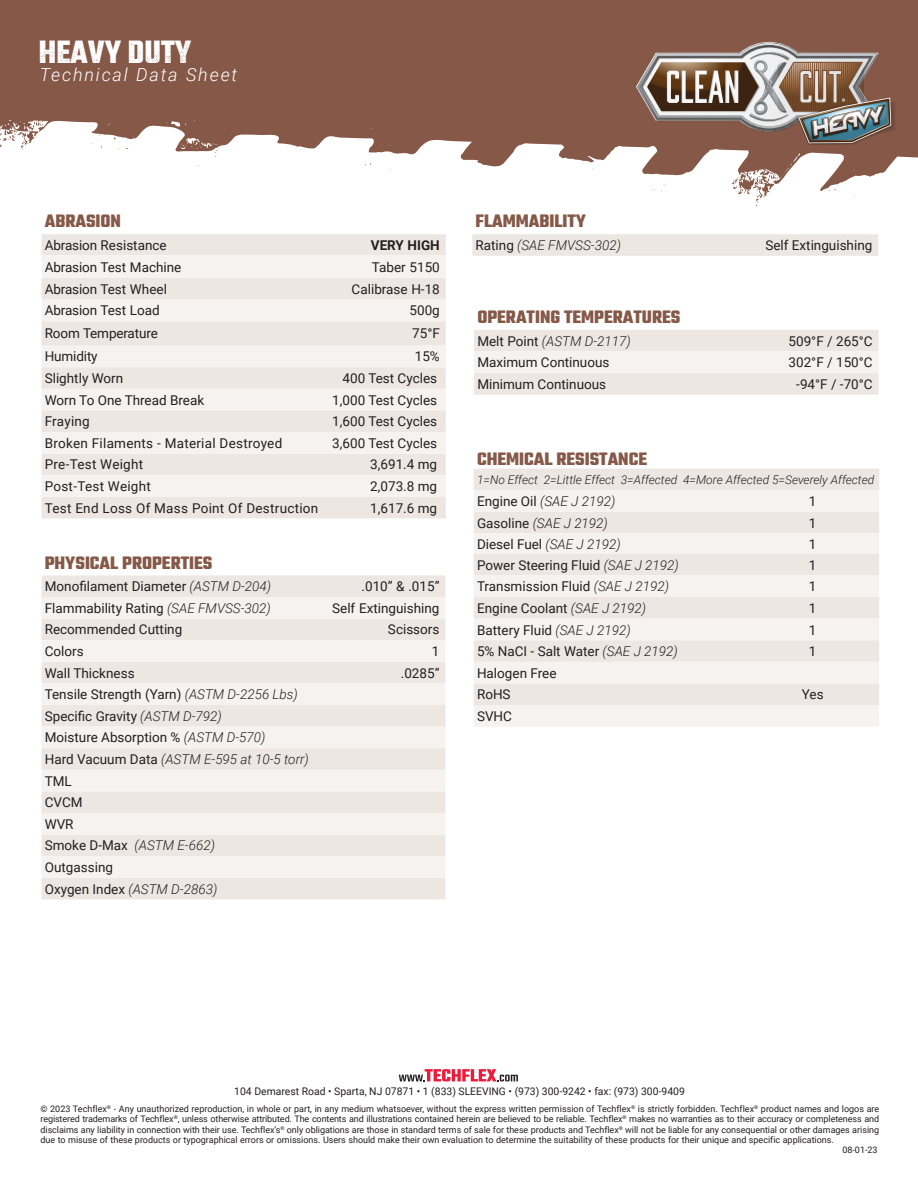
<style>
.page{position:relative;width:918px;height:1188px;background:#fff}
.page>*{position:absolute;margin:0;border:0;box-sizing:border-box;transform-origin:0 0}
.t1{font:700 34.95px "Teko";color:#fff;scale:.91 1}
.t2{font:700 19.5px "Teko";color:#855847}
.t3{font:italic 300 18px "Roboto";letter-spacing:.1em;color:#fff}
.Physical_top{font:13.5px "Roboto";color:#231f20}
.Physical_top-2{font:italic 300 13.5px "Roboto";color:#231f20}
.Physical_top-3{font:13.5px "Roboto";letter-spacing:.02em;color:#231f20}
.t4{font:700 13.5px "Roboto";color:#231f20}
.t5{font:italic 300 12px "Roboto";color:#231f20}
.t6{font:10.5px "Roboto";color:#231f20}
.t7{font:9px/10.5px "Roboto";color:#231f20;text-align:justify}
.s1{font-weight:300;font-style:italic}
.s2{font-weight:400;font-style:normal}
</style>
<div class="page">
<svg style="left:0;top:0;width:918px;height:207px;fill:#855847"></svg>
<svg style="left:365px;top:163px;width:6px;height:2px"></svg>
<svg style="left:215px;top:147px;width:7px;height:10px"></svg>
<svg style="left:99px;top:126px;width:32px;height:24px"></svg>
<svg style="left:0;top:121px;width:43px;height:28px"></svg>
<div style="left:41px;top:41px;width:79px;height:22px;background:#855847"></div>
<svg style="left:130px;top:41px;width:60px;height:22px"></svg>
<svg style="left:399px;top:1069px;width:119px;height:12px"></svg>
<div style="left:472px;top:234px;width:406px;height:22px;background:#ede7e3"></div>
<svg style="left:474px;top:330px;width:405px;height:65px"></svg>
<div style="left:42px;top:575px;width:403px;height:324px;background:#ede7e3"></div>
<svg style="left:42px;top:597px;width:403px;height:281px;fill:#f5f2f0"></svg>
<div style="left:474px;top:469px;width:405px;height:21px;background:#ede7e3"></div>
<svg style="left:474px;top:490px;width:405px;height:236px;fill:#f5f2f0"></svg>
<div style="left:42px;top:234px;width:404px;height:284px;background:#ede7e3"></div>
<svg style="left:42px;top:255px;width:404px;height:242px;fill:#f5f2f0"></svg>
<img style="left:785px;top:89px;width:121px;height:68px">
<svg style="left:636px;top:42px;width:255px;height:101px;background:#927d72"></svg>
<h1 class="t1" style="left:39px;top:30px;width:169px">HEAVY DUTY</h1>
<h3 class="t3" style="left:40px;top:62px;width:199px">Technical Data Sheet</h3>
<p class="t2" style="left:45px;top:209px;width:78px">ABRASION</p>
<p class="Physical_top" style="left:45px;top:236px;width:123px">Abrasion Resistance</p>
<p class="t4" style="left:371px;top:236px;width:70px">VERY HIGH</p>
<p class="Physical_top" style="left:45px;top:258px;width:138px">Abrasion Test Machine</p>
<p class="Physical_top" style="left:372px;top:258px;width:69px">Taber 5150</p>
<p class="Physical_top" style="left:45px;top:280px;width:124px">Abrasion Test Wheel</p>
<p class="Physical_top" style="left:352px;top:280px;width:90px">Calibrase H-18</p>
<p class="Physical_top" style="left:45px;top:301px;width:117px">Abrasion Test Load</p>
<p class="Physical_top" style="left:410px;top:301px;width:32px">500g</p>
<p class="Physical_top" style="left:45px;top:324px;width:115px">Room Temperature</p>
<p class="Physical_top" style="left:412px;top:324px;width:29px">75°F</p>
<p class="Physical_top" style="left:45px;top:347px;width:54px">Humidity</p>
<p class="Physical_top" style="left:415px;top:347px;width:27px">15%</p>
<p class="Physical_top" style="left:45px;top:369px;width:80px">Slightly Worn</p>
<p class="Physical_top" style="left:343px;top:369px;width:96px">400 Test Cycles</p>
<p class="Physical_top" style="left:45px;top:390px;width:161px">Worn To One Thread Break</p>
<p class="Physical_top" style="left:332px;top:390px;width:106px">1,000 Test Cycles</p>
<p class="Physical_top" style="left:45px;top:412px;width:47px">Fraying</p>
<p class="Physical_top" style="left:332px;top:412px;width:106px">1,600 Test Cycles</p>
<p class="Physical_top-3" style="left:45px;top:434px;width:239px">Broken Filaments - Material Destroyed</p>
<p class="Physical_top" style="left:332px;top:434px;width:106px">3,600 Test Cycles</p>
<p class="Physical_top-3" style="left:45px;top:455px;width:100px">Pre-Test Weight</p>
<p class="Physical_top" style="left:370px;top:455px;width:68px">3,691.4 mg</p>
<p class="Physical_top-3" style="left:45px;top:477px;width:108px">Post-Test Weight</p>
<p class="Physical_top" style="left:370px;top:477px;width:68px">2,073.8 mg</p>
<p class="Physical_top-3" style="left:45px;top:498px;width:275px">Test End Loss Of Mass Point Of Destruction</p>
<p class="Physical_top" style="left:370px;top:498px;width:68px">1,617.6 mg</p>
<p class="t2" style="left:45px;top:550px;width:169px">PHYSICAL PROPERTIES</p>
<p class="Physical_top" style="left:45px;top:577px;width:228px">Monofilament Diameter <span class="s1">(ASTM D-204)</span></p>
<p class="Physical_top" style="left:362px;top:577px;width:79px">.010” &amp; .015”</p>
<p class="Physical_top" style="left:45px;top:599px;width:228px">Flammability Rating <span class="s1">(SAE FMVSS-302)</span></p>
<p class="Physical_top" style="left:332px;top:599px;width:109px">Self Extinguishing</p>
<p class="Physical_top" style="left:45px;top:620px;width:139px">Recommended Cutting</p>
<p class="Physical_top" style="left:388px;top:620px;width:53px">Scissors</p>
<p class="Physical_top" style="left:45px;top:642px;width:40px">Colors</p>
<p class="Physical_top" style="left:432px;top:642px;width:9px">1</p>
<p class="Physical_top" style="left:45px;top:663px;width:91px">Wall Thickness</p>
<p class="Physical_top" style="left:401px;top:663px;width:40px">.0285”</p>
<p class="Physical_top" style="left:45px;top:685px;width:255px">Tensile Strength (Yarn) <span class="s1">(ASTM D-2256 Lbs)</span></p>
<p class="Physical_top" style="left:45px;top:707px;width:179px">Specific Gravity <span class="s1">(ASTM D-792)</span></p>
<p class="Physical_top" style="left:45px;top:728px;width:222px">Moisture Absorption % <span class="s1">(ASTM D-570)</span></p>
<p class="Physical_top-2" style="left:45px;top:750px;width:266px"><span class="s2">Hard Vacuum Data</span> (ASTM E-595 at 10-5 torr)</p>
<p class="Physical_top" style="left:45px;top:771px;width:29px">TML</p>
<p class="Physical_top" style="left:45px;top:793px;width:39px">CVCM</p>
<p class="Physical_top" style="left:45px;top:815px;width:30px">WVR</p>
<p class="Physical_top-2" style="left:45px;top:836px;width:172px"><span class="s2">Smoke D-Max</span> (ASTM E-662)</p>
<p class="Physical_top" style="left:45px;top:858px;width:70px">Outgassing</p>
<p class="Physical_top-2" style="left:45px;top:879px;width:174px"><span class="s2">Oxygen Index</span> (ASTM D-2863)</p>
<p class="t2" style="left:476px;top:209px;width:112px">FLAMMABILITY</p>
<p class="Physical_top-2" style="left:476px;top:236px;width:147px"><span class="s2">Rating</span> (SAE FMVSS-302)</p>
<p class="Physical_top" style="left:765px;top:236px;width:108px">Self Extinguishing</p>
<p class="t2" style="left:477px;top:304px;width:205px">OPERATING TEMPERATURES</p>
<p class="Physical_top-2" style="left:477px;top:332px;width:155px"><span class="s2">Melt Point</span> (ASTM D-2117)</p>
<p class="Physical_top" style="left:789px;top:332px;width:86px">509°F / 265°C</p>
<p class="Physical_top" style="left:477px;top:353px;width:134px">Maximum Continuous</p>
<p class="Physical_top" style="left:789px;top:353px;width:86px">302°F / 150°C</p>
<p class="Physical_top" style="left:477px;top:375px;width:130px">Minimum Continuous</p>
<p class="Physical_top" style="left:796px;top:375px;width:78px">-94°F / -70°C</p>
<p class="t2" style="left:477px;top:447px;width:172px">CHEMICAL RESISTANCE</p>
<p class="t5" style="left:477px;top:471px;width:399px">1=No Effect 2=Little Effect 3=Affected 4=More Affected 5=Severely Affected</p>
<p class="Physical_top-2" style="left:477px;top:492px;width:140px"><span class="s2">Engine Oil</span> (SAE J 2192)</p>
<p class="Physical_top" style="left:809px;top:492px;width:9px">1</p>
<p class="Physical_top-2" style="left:477px;top:513px;width:132px"><span class="s2">Gasoline</span> (SAE J 2192)</p>
<p class="Physical_top" style="left:809px;top:513px;width:9px">1</p>
<p class="Physical_top" style="left:477px;top:534px;width:145px">Diesel Fuel <span class="s1">(SAE J 2192)</span></p>
<p class="Physical_top" style="left:809px;top:534px;width:9px">1</p>
<p class="Physical_top" style="left:477px;top:555px;width:203px">Power Steering Fluid <span class="s1">(SAE J 2192)</span></p>
<p class="Physical_top" style="left:809px;top:555px;width:9px">1</p>
<p class="Physical_top" style="left:477px;top:577px;width:194px">Transmission Fluid <span class="s1">(SAE J 2192)</span></p>
<p class="Physical_top" style="left:809px;top:577px;width:9px">1</p>
<p class="Physical_top" style="left:477px;top:599px;width:171px">Engine Coolant <span class="s1">(SAE J 2192)</span></p>
<p class="Physical_top" style="left:809px;top:599px;width:9px">1</p>
<p class="Physical_top" style="left:477px;top:620px;width:155px">Battery Fluid <span class="s1">(SAE J 2192)</span></p>
<p class="Physical_top" style="left:809px;top:620px;width:9px">1</p>
<p class="Physical_top" style="left:477px;top:642px;width:202px">5% NaCI - Salt Water <span class="s1">(SAE J 2192)</span></p>
<p class="Physical_top" style="left:809px;top:642px;width:9px">1</p>
<p class="Physical_top" style="left:477px;top:663px;width:81px">Halogen Free</p>
<p class="Physical_top" style="left:477px;top:685px;width:35px">RoHS</p>
<p class="Physical_top" style="left:802px;top:685px;width:23px">Yes</p>
<p class="Physical_top" style="left:477px;top:707px;width:37px">SVHC</p>
<p class="t6" style="left:234px;top:1084px;width:452px">104 Demarest Road • Sparta, NJ 07871 • 1 (833) SLEEVING • (973) 300-9242 • fax: (973) 300-9409</p>
<p class="t7" style="left:40px;top:1103px;width:840px">© 2023 Techflex<sup>®</sup> - Any unauthorized reproduction, in whole or part, in any medium whatsoever, without the express written permission of Techflex<sup>®</sup> is strictly forbidden. Techflex<sup>®</sup> product names and logos are registered trademarks of Techflex<sup>®</sup>, unless otherwise attributed. The contents and illustrations contained herein are believed to be reliable. Techflex<sup>®</sup> makes no warranties as to their accuracy or completeness and disclaims any liability in connection with their use. Techflex’s<sup>®</sup> only obligations are those in standard terms of sale for these products and Techflex<sup>®</sup> will not be liable for any consequential or other damages arising due to misuse of these products or typographical errors or omissions. Users should make their own evaluation to determine the suitability of these products for their unique and specific applications.</p>
<p class="t7" style="left:842px;top:1145px;width:37px">08-01-23</p>
</div>
